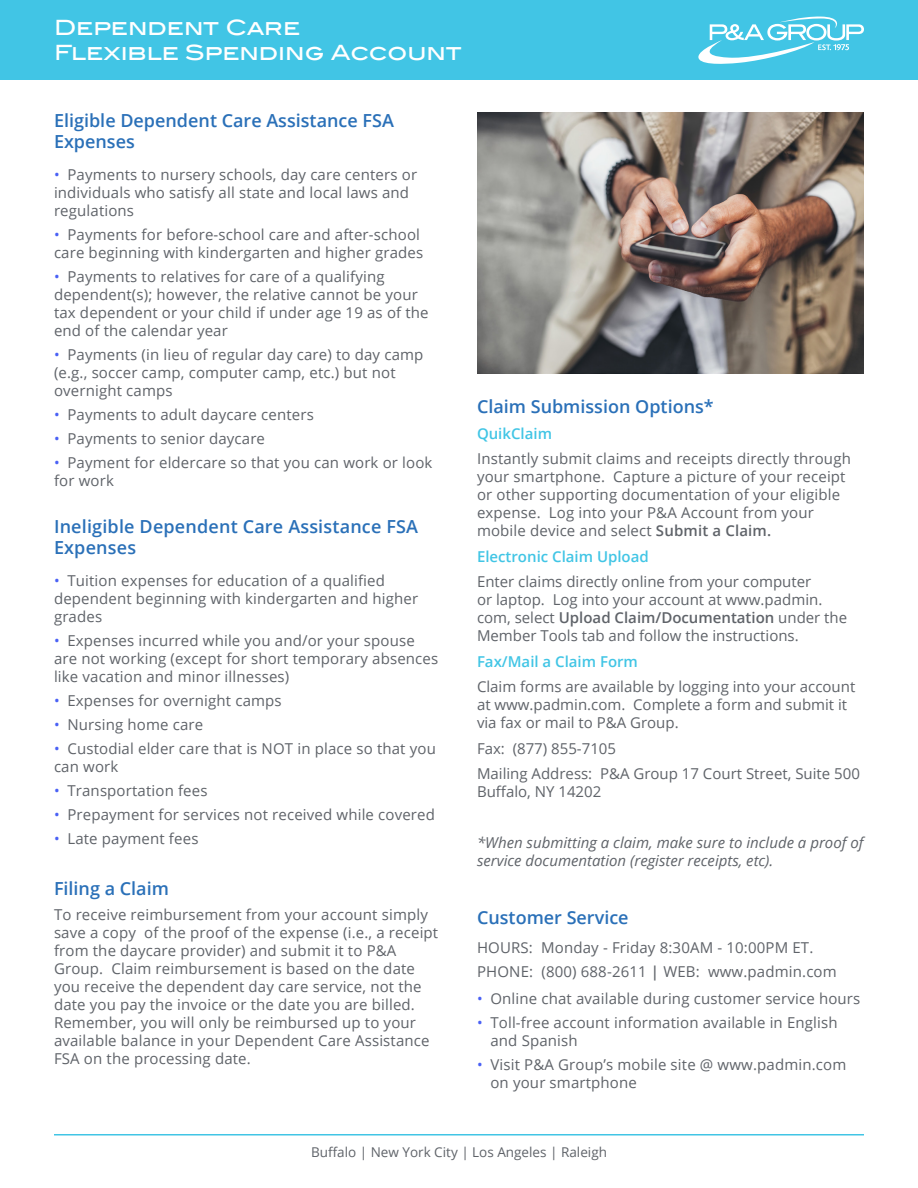
<style>
.page{position:relative;width:918px;height:1188px;background:#fff}
.page>*{position:absolute;margin:0;border:0;box-sizing:border-box;transform-origin:0 0}
.t1{font:21px "Blair ITC Std";color:#fff}
.Paragraph_Style_1{font:600 18px/21.6px "Open Sans";color:#2a70b8}
.Paragraph_Style_2{font:600 18px/21.6px "Open Sans";letter-spacing:.01em;color:#2a70b8}
.Paragraph_Style_2-2{font:15px/18px "Open Sans";letter-spacing:.01em;color:#5f6369}
.t2{font:italic 15px/18px "Open Sans";color:#5f6369}
.t3{font:600 15px "Open Sans";color:#41c5e5}
.t4{font:13.5px "Open Sans";color:#5f6369}
.s1{color:#4a61f5}
.s2{font-weight:600}
</style>
<div class="page">
<div style="left:0;top:0;width:918px;height:80px;background:#41c5e5"></div>
<svg style="left:698px;top:17px;width:166px;height:47px"></svg>
<img style="left:477px;top:113px;width:387px;height:261px">
<hr style="left:54px;top:1134px;width:810px;height:2px;background:#41c5e5">
<p class="t1" style="left:54px;top:14px;width:248px">Dependent Care</p>
<p class="t1" style="left:54px;top:40px;width:409px">Flexible Spending Account</p>
<p class="Paragraph_Style_1" style="left:54px;top:109px;width:341px">Eligible Dependent Care Assistance FSA<br>Expenses</p>
<p class="Paragraph_Style_2-2" style="left:54px;top:165px;width:365px"><span class="s1">•</span> Payments to nursery schools, day care centers or individuals who satisfy all state and local laws and regulations</p>
<p class="Paragraph_Style_2-2" style="left:54px;top:225px;width:371px"><span class="s1">•</span> Payments for before-school care and after-school care beginning with kindergarten and higher grades</p>
<p class="Paragraph_Style_2-2" style="left:54px;top:267px;width:376px"><span class="s1">•</span> Payments to relatives for care of a qualifying dependent(s); however, the relative cannot be your tax dependent or your child if under age 19 as of the end of the calendar year</p>
<p class="Paragraph_Style_2-2" style="left:54px;top:345px;width:371px"><span class="s1">•</span> Payments (in lieu of regular day care) to day camp (e.g., soccer camp, computer camp, etc.) but not overnight camps</p>
<p class="Paragraph_Style_2-2" style="left:54px;top:405px;width:261px"><span class="s1">•</span> Payments to adult daycare centers</p>
<p class="Paragraph_Style_2-2" style="left:54px;top:429px;width:213px"><span class="s1">•</span> Payments to senior daycare</p>
<p class="Paragraph_Style_2-2" style="left:54px;top:453px;width:380px"><span class="s1">•</span> Payment for eldercare so that you can work or look for work</p>
<p class="Paragraph_Style_2" style="left:54px;top:515px;width:366px">Ineligible Dependent Care Assistance FSA<br>Expenses</p>
<p class="Paragraph_Style_2-2" style="left:54px;top:571px;width:366px"><span class="s1">•</span> Tuition expenses for education of a qualified dependent beginning with kindergarten and higher grades</p>
<p class="Paragraph_Style_2-2" style="left:54px;top:631px;width:386px"><span class="s1">•</span> Expenses incurred while you and/or your spouse are not working (except for short temporary absences like vacation and minor illnesses)</p>
<p class="Paragraph_Style_2-2" style="left:54px;top:691px;width:229px"><span class="s1">•</span> Expenses for overnight camps</p>
<p class="Paragraph_Style_2-2" style="left:54px;top:715px;width:151px"><span class="s1">•</span> Nursing home care</p>
<p class="Paragraph_Style_2-2" style="left:54px;top:739px;width:383px"><span class="s1">•</span> Custodial elder care that is NOT in place so that you can work</p>
<p class="Paragraph_Style_2-2" style="left:54px;top:781px;width:155px"><span class="s1">•</span> Transportation fees</p>
<p class="Paragraph_Style_2-2" style="left:54px;top:805px;width:383px"><span class="s1">•</span> Prepayment for services not received while covered</p>
<p class="Paragraph_Style_2-2" style="left:54px;top:829px;width:146px"><span class="s1">•</span> Late payment fees</p>
<p class="Paragraph_Style_1" style="left:54px;top:877px;width:116px">Filing a Claim</p>
<p class="Paragraph_Style_2-2" style="left:54px;top:905px;width:386px">To receive reimbursement from your account simply save a copy of the proof of the expense (i.e., a receipt from the daycare provider) and submit it to P&amp;A Group. Claim reimbursement is based on the date you receive the dependent day care service, not the date you pay the invoice or the date you are billed.<br>Remember, you will only be reimbursed up to your available balance in your Dependent Care Assistance FSA on the processing date.</p>
<p class="Paragraph_Style_1" style="left:477px;top:396px;width:238px">Claim Submission Options*</p>
<p class="t3" style="left:477px;top:423px;width:77px">QuikClaim</p>
<p class="Paragraph_Style_2-2" style="left:477px;top:449px;width:375px">Instantly submit claims and receipts directly through your smartphone. Capture a picture of your receipt or other supporting documentation of your eligible expense. Log into your P&amp;A Account from your mobile device and select <span class="s2">Submit a Claim.</span></p>
<p class="t3" style="left:477px;top:546px;width:173px">Electronic Claim Upload</p>
<p class="Paragraph_Style_2-2" style="left:477px;top:572px;width:372px">Enter claims directly online from your computer<br>or laptop. Log into your account at www.padmin. com, select <span class="s2">Upload Claim/Documentation</span> under the Member Tools tab and follow the instructions.</p>
<p class="t3" style="left:477px;top:651px;width:162px">Fax/Mail a Claim Form</p>
<p class="Paragraph_Style_2-2" style="left:477px;top:677px;width:380px">Claim forms are available by logging into your account at www.padmin.com. Complete a form and submit it via fax or mail to P&amp;A Group.</p>
<p class="Paragraph_Style_2-2" style="left:477px;top:739px;width:141px">Fax: (877) 855-7105</p>
<p class="Paragraph_Style_2-2" style="left:477px;top:764px;width:384px">Mailing Address: P&amp;A Group 17 Court Street, Suite 500<br>Buffalo, NY 14202</p>
<p class="t2" style="left:477px;top:833px;width:388px">*When submitting a claim, make sure to include a proof of service documentation (register receipts, etc).</p>
<p class="Paragraph_Style_1" style="left:477px;top:907px;width:153px">Customer Service</p>
<p class="Paragraph_Style_2-2" style="left:477px;top:938px;width:338px">HOURS: Monday - Friday 8:30AM - 10:00PM ET.</p>
<p class="Paragraph_Style_2-2" style="left:477px;top:962px;width:361px">PHONE: (800) 688-2611 <span class="s2">|</span> WEB: www.padmin.com</p>
<p class="Paragraph_Style_2-2" style="left:477px;top:989px;width:385px"><span class="s1">•</span> Online chat available during customer service hours</p>
<p class="Paragraph_Style_2-2" style="left:490px;top:1013px;width:349px;text-indent:-13px"><span class="s1">•</span> Toll-free account information available in English and Spanish</p>
<p class="Paragraph_Style_2-2" style="left:490px;top:1055px;width:357px;text-indent:-13px"><span class="s1">•</span> Visit P&amp;A Group’s mobile site @ www.padmin.com on your smartphone</p>
<p class="t4" style="left:311px;top:1143px;width:298px">Buffalo | New York City | Los Angeles | Raleigh</p>
</div>
